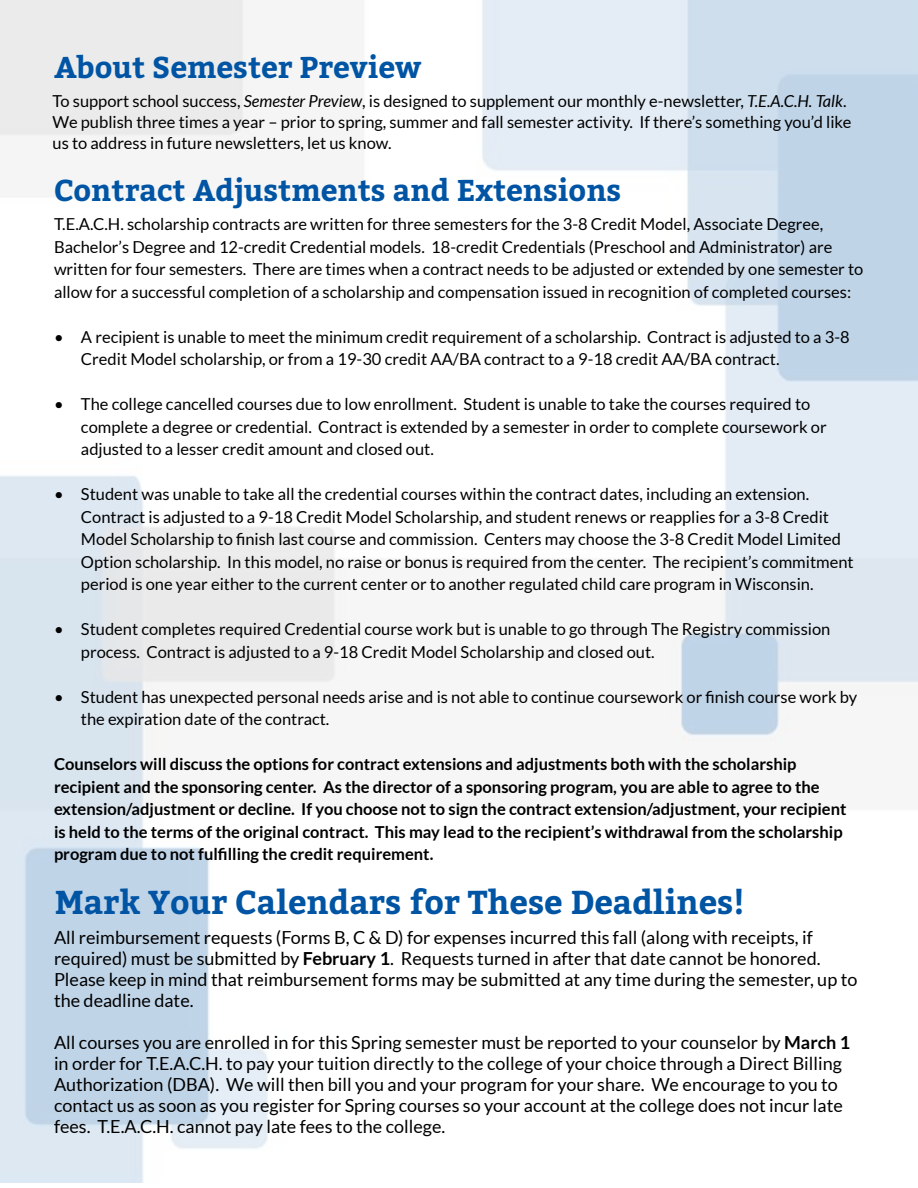
<style>
.page{position:relative;width:918px;height:1188px;background:#fff}
.page>*{position:absolute;margin:0;border:0;box-sizing:border-box;transform-origin:0 0}
.t1{font:700 33px "Bitter";color:#0054a4}
.t2{font:700 30px "Bitter";color:#0054a4}
.t3{font:18px/21px "Lato";color:#000}
.t4{font:16.5px/22.5px "Lato";color:#000}
.t5{font:700 16.5px/22.5px "Lato";color:#000}
.s1{font-style:italic}
.s2{font-weight:700}
</style>
<div class="page">
<img style="left:0;top:0;width:918px;height:1182px">
<h2 class="t2" style="left:54px;top:49px;width:369px">About Semester Preview</h2>
<p class="t4" style="left:52px;top:91px;width:800px;line-height:21px">To support school success, <span class="s1">Semester Preview</span>, is designed to supplement our monthly e-newsletter, <span class="s1">T.E.A.C.H. Talk</span>.<br>We publish three times a year – prior to spring, summer and fall semester activity. If there’s something you’d like us to address in future newsletters, let us know.</p>
<h2 class="t2" style="left:54px;top:172px;width:569px">Contract Adjustments and Extensions</h2>
<p class="t4" style="left:54px;top:213px;width:811px">T.E.A.C.H. scholarship contracts are written for three semesters for the 3-8 Credit Model, Associate Degree, Bachelor’s Degree and 12-credit Credential models. 18-credit Credentials (Preschool and Administrator) are written for four semesters. There are times when a contract needs to be adjusted or extended by one semester to allow for a successful completion of a scholarship and compensation issued in recognition of completed courses:</p>
<p class="t4" style="left:81px;top:326px;width:770px;text-indent:-27px">• A recipient is unable to meet the minimum credit requirement of a scholarship. Contract is adjusted to a 3-8<br>Credit Model scholarship, or from a 19-30 credit AA/BA contract to a 9-18 credit AA/BA contract.</p>
<p class="t4" style="left:81px;top:393px;width:747px;text-indent:-27px">• The college cancelled courses due to low enrollment. Student is unable to take the courses required to complete a degree or credential. Contract is extended by a semester in order to complete coursework or adjusted to a lesser credit amount and closed out.</p>
<p class="t4" style="left:81px;top:483px;width:774px;text-indent:-27px">• Student was unable to take all the credential courses within the contract dates, including an extension.<br>Contract is adjusted to a 9-18 Credit Model Scholarship, and student renews or reapplies for a 3-8 Credit Model Scholarship to finish last course and commission. Centers may choose the 3-8 Credit Model Limited Option scholarship. In this model, no raise or bonus is required from the center. The recipient’s commitment period is one year either to the current center or to another regulated child care program in Wisconsin.</p>
<p class="t4" style="left:81px;top:618px;width:751px;text-indent:-27px">• Student completes required Credential course work but is unable to go through The Registry commission process. Contract is adjusted to a 9-18 Credit Model Scholarship and closed out.</p>
<p class="t4" style="left:81px;top:686px;width:778px;text-indent:-27px">• Student has unexpected personal needs arise and is not able to continue coursework or finish course work by the expiration date of the contract.</p>
<p class="t5" style="left:54px;top:753px;width:794px">Counselors will discuss the options for contract extensions and adjustments both with the scholarship recipient and the sponsoring center. As the director of a sponsoring program, you are able to agree to the extension/adjustment or decline. If you choose not to sign the contract extension/adjustment, your recipient is held to the terms of the original contract. This may lead to the recipient’s withdrawal from the scholarship program due to not fulfilling the credit requirement.</p>
<h1 class="t1" style="left:55px;top:883px;width:691px">Mark Your Calendars for These Deadlines!</h1>
<p class="t3" style="left:54px;top:927px;width:805px">All reimbursement requests (Forms B, C &amp; D) for expenses incurred this fall (along with receipts, if required) must be submitted by <span class="s2">February 1</span>. Requests turned in after that date cannot be honored.<br>Please keep in mind that reimbursement forms may be submitted at any time during the semester, up to the deadline date.</p>
<p class="t3" style="left:54px;top:1032px;width:798px">All courses you are enrolled in for this Spring semester must be reported to your counselor by <span class="s2">March 1 </span>in order for T.E.A.C.H. to pay your tuition directly to the college of your choice through a Direct Billing Authorization (DBA). We will then bill you and your program for your share. We encourage to you to contact us as soon as you register for Spring courses so your account at the college does not incur late fees. T.E.A.C.H. cannot pay late fees to the college.</p>
</div>
